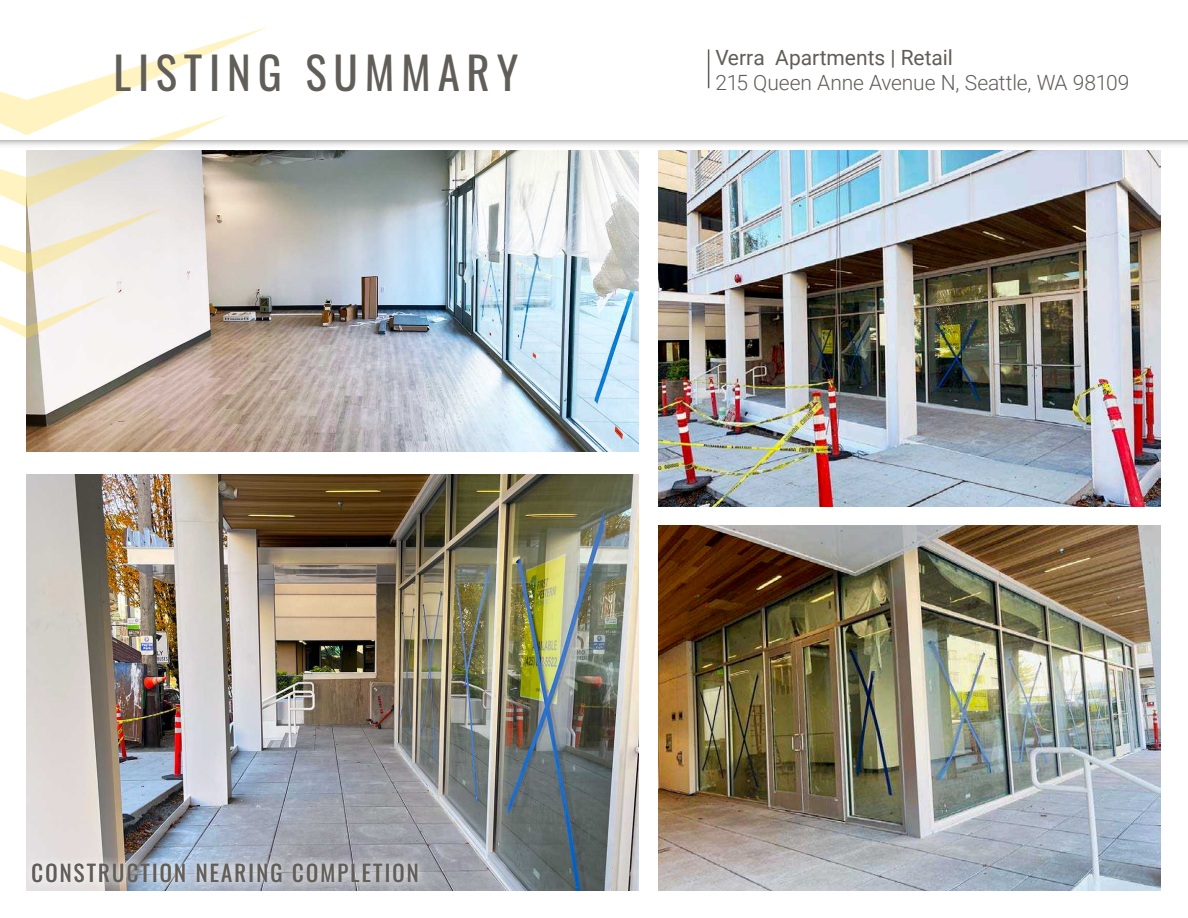
<style>
.page{position:relative;width:1188px;height:918px;background:#fff}
.page>*{position:absolute;margin:0;border:0;box-sizing:border-box;transform-origin:0 0}
.t1{font:45px "Oswald";letter-spacing:.15em;color:#615d58}
.t2{font:22.5px "Oswald";letter-spacing:.1em;color:#615d58}
.Property_Address{font:300 21px "Roboto";letter-spacing:-.005em;color:#615d59}
.Property_Address-2{font:21px "Roboto";color:#615d59}
</style>
<div class="page">
<img style="left:27px;top:150px;width:612px;height:302px">
<div style="left:0;top:0;width:1188px;height:149px;background:#231f20;opacity:.75"></div>
<div style="left:0;top:0;width:1188px;height:139px;background:#fff"></div>
<svg style="left:0;top:27px;width:268px;height:247px"></svg>
<svg style="left:0;top:295px;width:110px;height:44px"></svg>
<hr style="left:708px;top:49px;width:1px;height:39px;background:#615d59">
<img style="left:659px;top:150px;width:502px;height:357px">
<img style="left:27px;top:474px;width:612px;height:417px">
<img style="left:659px;top:526px;width:502px;height:365px">
<div style="left:23px;top:854px;width:404px;height:38px;background:#fff;opacity:.75"></div>
<p class="t1" style="left:113px;top:33px;width:406px">LISTING SUMMARY</p>
<p class="Property_Address-2" style="left:716px;top:43px;width:239px">Verra Apartments | Retail</p>
<p class="Property_Address" style="left:716px;top:68px;width:415px">215 Queen Anne Avenue N, Seattle, WA 98109</p>
<p class="t2" style="left:32px;top:853px;width:389px">CONSTRUCTION NEARING COMPLETION</p>
</div>
